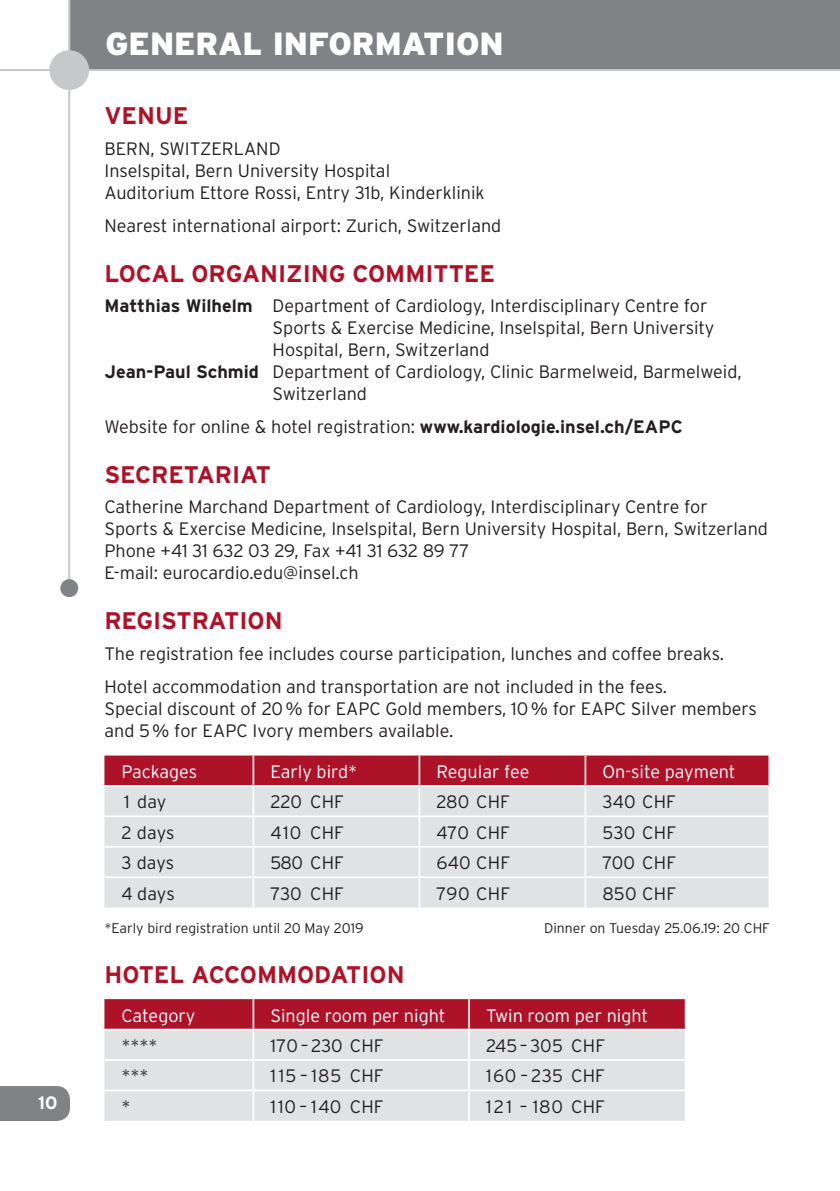
<style>
.page{position:relative;width:840px;height:1191px;background:#fff}
.page>*{position:absolute;margin:0;border:0;box-sizing:border-box;transform-origin:0 0}
.t1{font:900 32px "Interstate";color:#fff}
.t2{font:700 24px "Interstate";color:#ae1229}
.t3{font:300 18px/22px "Interstate";color:#231f20}
.t4{font:300 18px "Interstate";color:#fff}
.t5{font:300 18px "Interstate";letter-spacing:.055em;color:#231f20}
.t6{font:300 18px "Interstate";letter-spacing:.02em;color:#231f20}
.t7{font:300 18px "Interstate";letter-spacing:.03em;color:#231f20}
.t8{font:300 18px "Interstate";letter-spacing:.05em;color:#231f20}
.t9{font:700 18px "Interstate";color:#fff}
.t10{font:300 14px "Interstate";color:#231f20}
.s1{font-weight:700}
</style>
<div class="page">
<div style="left:0;top:1086px;width:70px;height:35px;background:#808285"></div>
<div style="left:70px;top:0;width:769px;height:71px;background:#808285"></div>
<div style="left:104px;top:755px;width:664px;height:30px;background:#ae1229"></div>
<div style="left:104px;top:787px;width:664px;height:120px;background:#e1e2e4"></div>
<hr style="left:252px;top:755px;width:2px;height:30px;background:#fff">
<hr style="left:418px;top:755px;width:2px;height:30px;background:#fff">
<hr style="left:584px;top:755px;width:2px;height:30px;background:#fff">
<hr style="left:252px;top:787px;width:2px;height:28px;background:#fff">
<hr style="left:418px;top:787px;width:2px;height:28px;background:#fff">
<hr style="left:584px;top:787px;width:2px;height:28px;background:#fff">
<hr style="left:104px;top:815px;width:149px;height:2px;background:#fff">
<hr style="left:253px;top:815px;width:166px;height:2px;background:#fff">
<hr style="left:252px;top:817px;width:2px;height:29px;background:#fff">
<hr style="left:419px;top:815px;width:166px;height:2px;background:#fff">
<hr style="left:418px;top:817px;width:2px;height:29px;background:#fff">
<hr style="left:585px;top:815px;width:183px;height:2px;background:#fff">
<hr style="left:584px;top:817px;width:2px;height:29px;background:#fff">
<hr style="left:104px;top:846px;width:149px;height:1px;background:#fff">
<hr style="left:253px;top:846px;width:166px;height:1px;background:#fff">
<hr style="left:252px;top:847px;width:2px;height:29px;background:#fff">
<hr style="left:419px;top:846px;width:166px;height:1px;background:#fff">
<hr style="left:418px;top:847px;width:2px;height:29px;background:#fff">
<hr style="left:585px;top:846px;width:183px;height:1px;background:#fff">
<hr style="left:584px;top:847px;width:2px;height:29px;background:#fff">
<hr style="left:104px;top:876px;width:149px;height:2px;background:#fff">
<hr style="left:253px;top:876px;width:166px;height:2px;background:#fff">
<hr style="left:252px;top:878px;width:2px;height:29px;background:#fff">
<hr style="left:419px;top:876px;width:166px;height:2px;background:#fff">
<hr style="left:418px;top:878px;width:2px;height:29px;background:#fff">
<hr style="left:585px;top:876px;width:183px;height:2px;background:#fff">
<hr style="left:584px;top:878px;width:2px;height:29px;background:#fff">
<svg style="left:104px;top:999px;width:580px;height:121px;background:#d6b0b7"></svg>
<hr style="left:68px;top:0;width:2px;height:587px;background:#c7c8ca">
<hr style="left:0;top:69px;width:839px;height:2px;background:#c7c8ca">
<div style="left:49px;top:50px;width:40px;height:40px;background:#c7c8ca;border-radius:50%"></div>
<div style="left:60px;top:579px;width:18px;height:18px;background:#808285;border-radius:50%"></div>
<p class="t9" style="left:38px;top:1092px;width:21px">10</p>
<h1 class="t1" style="left:105px;top:25px;width:399px">GENERAL INFORMATION</h1>
<h2 class="t2" style="left:104px;top:102px;width:85px">VENUE</h2>
<p class="t3" style="left:104px;top:137px;width:381px">BERN, SWITZERLAND<br>Inselspital, Bern University Hospital<br>Auditorium Ettore Rossi, Entry 31b, Kinderklinik</p>
<p class="t3" style="left:104px;top:214px;width:398px">Nearest international airport: Zurich, Switzerland</p>
<h2 class="t2" style="left:104px;top:260px;width:392px">LOCAL ORGANIZING COMMITTEE</h2>
<p class="t3" style="left:104px;top:294px;width:604px"><span class="s1">Matthias Wilhelm</span> Department of Cardiology, Interdisciplinary Centre for</p>
<p class="t3" style="left:272px;top:316px;width:443px">Sports &amp; Exercise Medicine, Inselspital, Bern University</p>
<p class="t3" style="left:272px;top:338px;width:218px">Hospital, Bern, Switzerland</p>
<p class="t3" style="left:104px;top:360px;width:638px"><span class="s1">Jean-Paul Schmid</span> Department of Cardiology, Clinic Barmelweid, Barmelweid,</p>
<p class="t3" style="left:272px;top:382px;width:96px">Switzerland</p>
<p class="t3" style="left:104px;top:415px;width:579px">Website for online &amp; hotel registration: <span class="s1">www.kardiologie.insel.ch/EAPC</span></p>
<h2 class="t2" style="left:104px;top:461px;width:168px">SECRETARIAT</h2>
<p class="t3" style="left:104px;top:496px;width:664px">Catherine Marchand Department of Cardiology, Interdisciplinary Centre for<br>Sports &amp; Exercise Medicine, Inselspital, Bern University Hospital, Bern, Switzerland Phone +41 31 632 03 29, Fax +41 31 632 89 77<br>E-mail: eurocardio.edu@insel.ch</p>
<h2 class="t2" style="left:104px;top:607px;width:180px">REGISTRATION</h2>
<p class="t3" style="left:104px;top:636px;width:621px;line-height:33px">The registration fee includes course participation, lunches and coffee breaks.<br>Hotel accommodation and transportation are not included in the fees.</p>
<p class="t3" style="left:104px;top:697px;width:653px">Special discount of 20% for EAPC Gold members, 10% for EAPC Silver members and 5% for EAPC Ivory members available.</p>
<p class="t4" style="left:121px;top:761px;width:77px">Packages</p>
<p class="t4" style="left:270px;top:761px;width:88px">Early bird*</p>
<p class="t4" style="left:436px;top:761px;width:94px">Regular fee</p>
<p class="t4" style="left:602px;top:761px;width:135px">On-site payment</p>
<p class="t3" style="left:124px;top:791px;width:44px">1 day</p>
<p class="t3" style="left:270px;top:791px;width:75px">220 CHF</p>
<p class="t3" style="left:436px;top:791px;width:75px">280 CHF</p>
<p class="t3" style="left:602px;top:791px;width:75px">340 CHF</p>
<p class="t3" style="left:121px;top:821px;width:54px">2 days</p>
<p class="t3" style="left:270px;top:821px;width:75px">410 CHF</p>
<p class="t3" style="left:436px;top:821px;width:75px">470 CHF</p>
<p class="t3" style="left:602px;top:821px;width:75px">530 CHF</p>
<p class="t3" style="left:121px;top:851px;width:54px">3 days</p>
<p class="t3" style="left:270px;top:851px;width:75px">580 CHF</p>
<p class="t3" style="left:436px;top:851px;width:75px">640 CHF</p>
<p class="t3" style="left:602px;top:851px;width:75px">700 CHF</p>
<p class="t3" style="left:121px;top:882px;width:55px">4 days</p>
<p class="t3" style="left:270px;top:882px;width:75px">730 CHF</p>
<p class="t3" style="left:436px;top:882px;width:75px">790 CHF</p>
<p class="t3" style="left:602px;top:882px;width:75px">850 CHF</p>
<p class="t10" style="left:104px;top:920px;width:260px">*Early bird registration until 20 May 2019</p>
<p class="t10" style="left:544px;top:920px;width:227px">Dinner on Tuesday 25.06.19: 20 CHF</p>
<h2 class="t2" style="left:104px;top:960px;width:301px">HOTEL ACCOMMODATION</h2>
<p class="t4" style="left:121px;top:1005px;width:75px">Category</p>
<p class="t4" style="left:270px;top:1005px;width:176px">Single room per night</p>
<p class="t4" style="left:486px;top:1005px;width:164px">Twin room per night</p>
<p class="t3" style="left:121px;top:1034px;width:37px">****</p>
<p class="t3" style="left:270px;top:1034px;width:115px">170– 230 CHF</p>
<p class="t3" style="left:486px;top:1034px;width:120px">245– 305 CHF</p>
<p class="t3" style="left:121px;top:1065px;width:28px">***</p>
<p class="t5" style="left:270px;top:1066px;width:115px">115 – 185 CHF</p>
<p class="t6" style="left:486px;top:1066px;width:120px">160 – 235 CHF</p>
<p class="t3" style="left:121px;top:1095px;width:10px">*</p>
<p class="t7" style="left:270px;top:1096px;width:115px">110– 140 CHF</p>
<p class="t8" style="left:486px;top:1096px;width:120px">121 – 180 CHF</p>
</div>
